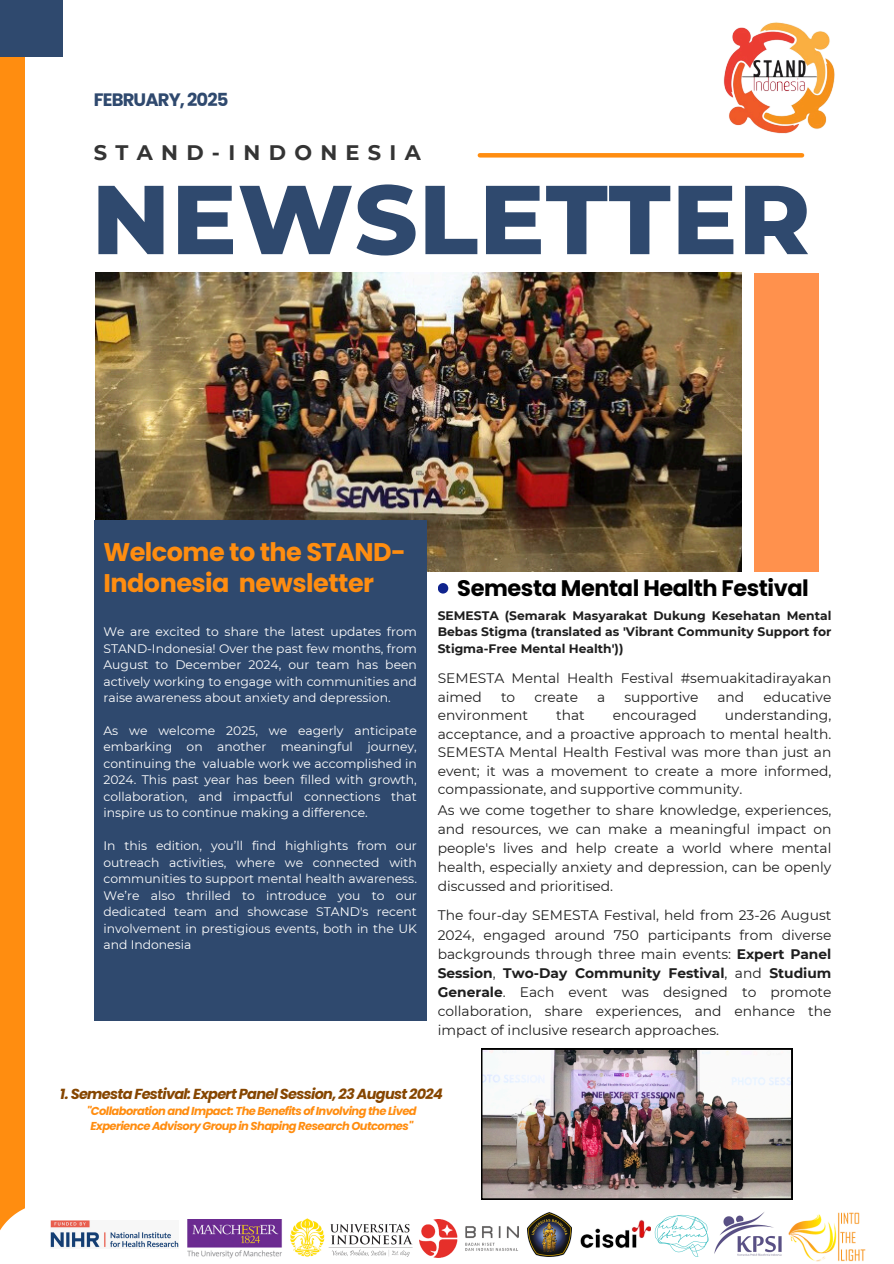
<style>
.page{position:relative;width:894px;height:1264px;background:#fff}
.page>*{position:absolute;margin:0;border:0;box-sizing:border-box;transform-origin:0 0}
.t1{font:800 97.5px "Montserrat";letter-spacing:.01em;color:#2f496e}
.t2{font:700 25.5px/30.3px "Poppins";letter-spacing:-.02em;color:#ff8d10}
.t3{font:700 22.5px "Poppins";letter-spacing:-.02em;color:#000}
.t4{font:700 21px "Montserrat";letter-spacing:.395em;color:#343434}
.t5{font:700 18px "Poppins";letter-spacing:-.05em;color:#2f496e}
.t6{font:italic 700 14.4px "Poppins";letter-spacing:-.05em;color:#864600}
.t7{font:13.8px/19.2px "Montserrat";color:#1e1e1e;text-align:justify}
.t8{font:12.3px/16.5px "Montserrat";color:#fff;text-align:justify}
.t9{font:700 12.3px/16.4px "Montserrat";color:#1e1e1e;text-align:justify}
.t10{font:italic 700 11.55px/15.3px "Poppins";letter-spacing:-.05em;color:#ff8d10;text-align:center}
.s1{font-weight:700}
</style>
<div class="page">
<div style="left:0;top:0;width:24px;height:1263px;background:#ff8d10"></div>
<svg style="left:479px;top:153px;width:322px;height:4px"></svg>
<img style="left:95px;top:273px;width:645px;height:298px">
<div style="left:94px;top:521px;width:332px;height:499px;background:#2f496e"></div>
<div style="left:437px;top:583px;width:11px;height:10px;background:#0f238d;border-radius:50%"></div>
<img style="left:481px;top:1048px;width:310px;height:151px">
<div style="left:753px;top:273px;width:65px;height:298px;background:#ff914d"></div>
<div style="left:0;top:0;width:63px;height:56px;background:#2f496e"></div>
<svg style="left:0;top:1202px;width:572px;height:61px"></svg>
<img style="left:420px;top:1218px;width:98px;height:38px">
<img style="left:50px;top:1219px;width:128px;height:29px">
<img style="left:187px;top:1219px;width:95px;height:40px">
<img style="left:290px;top:1218px;width:123px;height:38px">
<img style="left:527px;top:1212px;width:44px;height:44px">
<img style="left:580px;top:1219px;width:68px;height:30px">
<img style="left:648px;top:1214px;width:61px;height:43px">
<img style="left:714px;top:1212px;width:68px;height:44px">
<img style="left:788px;top:1212px;width:78px;height:50px">
<img style="left:680px;top:22px;width:155px;height:132px">
<h1 class="t5" style="left:94px;top:87px;width:136px">FEBRUARY, 2025</h1>
<p class="t4" style="left:94px;top:140px;width:328px">STAND-INDONESIA</p>
<p class="t1" style="left:92px;top:160px;width:720px">NEWSLETTER</p>
<p class="t2" style="left:103px;top:537px;width:304px">Welcome to the STAND-<br>Indonesia newsletter</p>
<p class="t8" style="left:103px;top:623px;width:315px">We are excited to share the latest updates from STAND-Indonesia! Over the past few months, from August to December 2024, our team has been actively working to engage with communities and raise awareness about anxiety and depression.</p>
<h2 class="t8" style="left:103px;top:722px;width:315px">As we welcome 2025, we eagerly anticipate embarking on another meaningful journey, continuing the valuable work we accomplished in 2024. This past year has been filled with growth, collaboration, and impactful connections that inspire us to continue making a difference.</h2>
<h4 class="t8" style="left:103px;top:837px;width:315px">In this edition, you’ll find highlights from our outreach activities, where we connected with communities to support mental health awareness.<br>We’re also thrilled to introduce you to our dedicated team and showcase STAND's recent involvement in prestigious events, both in the UK and Indonesia</h4>
<p class="t3" style="left:457px;top:572px;width:353px">Semesta Mental Health Festival</p>
<p class="t9" style="left:437px;top:607px;width:395px">SEMESTA (Semarak Masyarakat Dukung Kesehatan Mental Bebas Stigma (translated as 'Vibrant Community Support for Stigma-Free Mental Health'))</p>
<p class="t7" style="left:437px;top:669px;width:395px;line-height:18.5px">SEMESTA Mental Health Festival #semuakitadirayakan aimed</p>
<p class="t7" style="left:501px;top:687px;width:16px">to</p>
<p class="t7" style="left:534px;top:687px;width:45px">create</p>
<p class="t7" style="left:597px;top:687px;width:10px">a</p>
<p class="t7" style="left:624px;top:687px;width:76px">supportive</p>
<p class="t7" style="left:717px;top:687px;width:28px">and</p>
<p class="t7" style="left:763px;top:687px;width:69px">educative</p>
<p class="t7" style="left:437px;top:705px;width:92px">environment</p>
<p class="t7" style="left:556px;top:705px;width:30px">that</p>
<p class="t7" style="left:612px;top:705px;width:86px">encouraged</p>
<p class="t7" style="left:437px;top:706px;width:395px;line-height:18.5px;text-indent:287px">understanding, acceptance, and a proactive approach to mental health.<br>SEMESTA Mental Health Festival was more than just an event; it was a movement to create a more informed, compassionate, and supportive community.</p>
<h6 class="t7" style="left:437px;top:800px;width:395px">As we come together to share knowledge, experiences, and resources, we can make a meaningful impact on people's lives and help create a world where mental health, especially anxiety and depression, can be openly discussed and prioritised.</h6>
<p class="t7" style="left:437px;top:905px;width:395px">The four-day SEMESTA Festival, held from 23-26 August 2024, engaged around 750 participants from diverse backgrounds through three main events: <span class="s1">Expert Panel Session</span>, <span class="s1">Two-Day Community Festival</span>, and <span class="s1">Studium Generale</span>. Each event was designed to promote collaboration, share experiences, and enhance the impact of inclusive research approaches.</p>
<h6 class="t6" style="left:60px;top:1083px;width:384px">1. Semesta Festival: Expert Panel Session, 23 August 2024</h6>
<h6 class="t10" style="left:87px;top:1103px;width:331px">"Collaboration and Impact: The Benefits of Involving the Lived<br>Experience Advisory Group in Shaping Research Outcomes"</h6>
</div>
